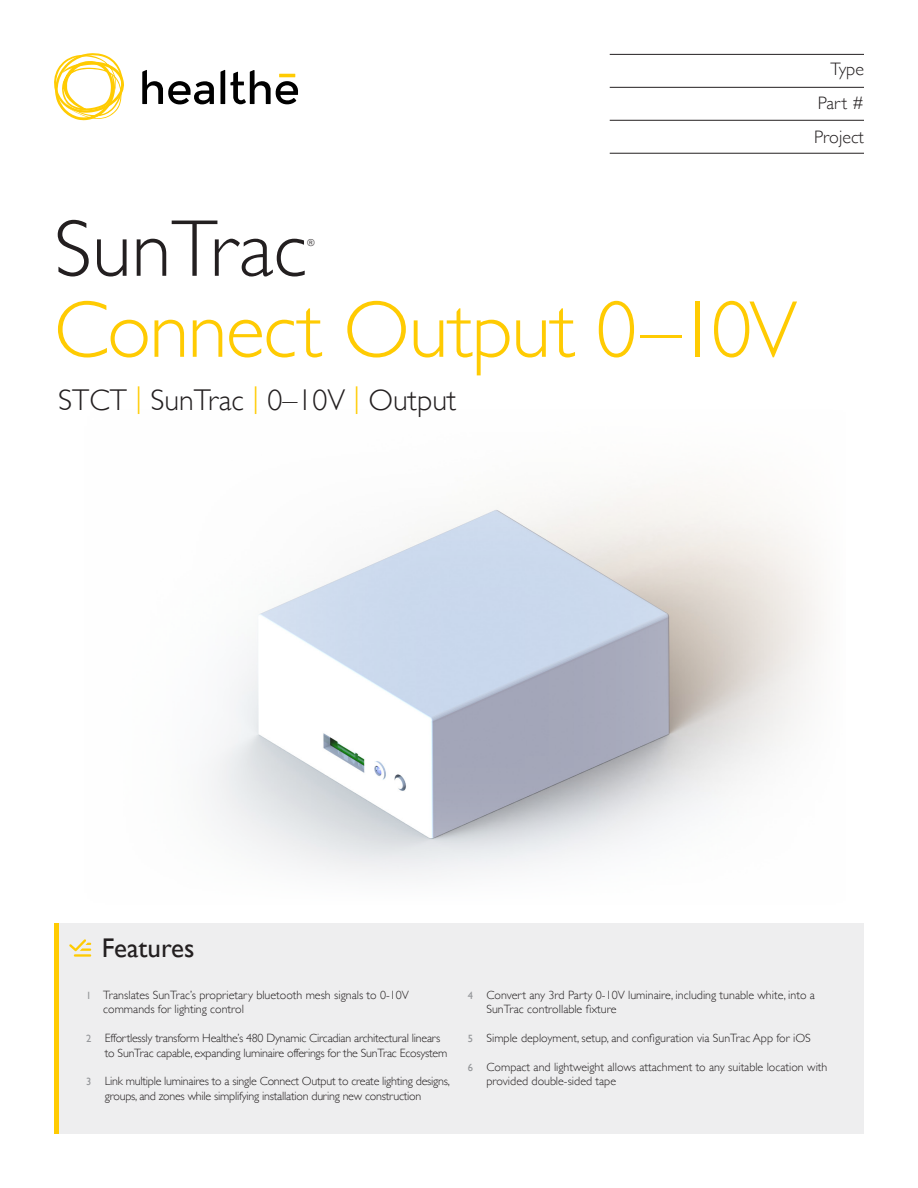
<style>
.page{position:relative;width:918px;height:1188px;background:#fff}
.page>*{position:absolute;margin:0;border:0;box-sizing:border-box;transform-origin:0 0}
.t1{font:300 81px "Gill Sans";letter-spacing:-.02em;color:#ffcb02}
.t2{font:300 81px "Gill Sans";color:#231f20}
.t3{font:300 30px "Gill Sans";color:#231f20}
.t4{font:27px "Gill Sans";color:#231f20}
.t5{font:300 18px "Gill Sans";color:#231f20}
.t6{font:300 12px/14.4px "Gill Sans";color:#231f20}
.t7{font:300 12px/14.4px "Gill Sans";letter-spacing:-.02em;color:#231f20}
.t8{font:300 9.6px "Gill Sans";color:#231f20}
.s1{color:#ffcb02}
.s2{font-weight:400;font-size:10.5px;color:#939598}
</style>
<div class="page">
<img style="left:208px;top:486px;width:613px;height:391px">
<div style="left:54px;top:924px;width:810px;height:210px;background:#eeeeef"></div>
<hr style="left:54px;top:924px;width:4px;height:210px;background:#ffcb02">
<hr style="left:74px;top:954px;width:17px;height:3px;background:#ffcb02">
<svg style="left:69px;top:939px;width:22px;height:12px"></svg>
<svg style="left:142px;top:70px;width:72px;height:35px"></svg>
<svg style="left:221px;top:70px;width:77px;height:34px"></svg>
<hr style="left:279px;top:74px;width:16px;height:3px;background:#ffcb02">
<svg style="left:54px;top:53px;width:70px;height:67px"></svg>
<hr style="left:610px;top:87px;width:254px;height:1px;background:#231f20">
<hr style="left:610px;top:54px;width:254px;height:1px;background:#231f20">
<hr style="left:610px;top:120px;width:254px;height:1px;background:#231f20">
<hr style="left:610px;top:153px;width:254px;height:1px;background:#231f20">
<p class="t5" style="left:831px;top:55px;width:35px">Type</p>
<p class="t5" style="left:818px;top:89px;width:48px">Part #</p>
<p class="t5" style="left:814px;top:123px;width:51px">Project</p>
<p class="t2" style="left:54px;top:185px;width:255px">SunTrac</p>
<p class="t8" style="left:307px;top:236px;width:9px">®</p>
<p class="t1" style="left:54px;top:266px;width:745px">Connect Output 0–10V</p>
<p class="t3" style="left:58px;top:377px;width:399px">STCT <span class="s1">|</span> SunTrac <span class="s1">|</span> 0–10V <span class="s1">|</span> Output</p>
<p class="t4" style="left:102px;top:932px;width:94px">Features</p>
<p class="t6" style="left:103px;top:987px;width:307px;text-indent:-17px"><span class="s2">1</span> Translates SunTrac’s proprietary bluetooth mesh signals to 0-10V commands for lighting control</p>
<p class="t7" style="left:105px;top:1031px;width:344px;text-indent:-19px"><span class="s2">2</span> Effortlessly transform Healthe’s 480 Dynamic Circadian architectural linears to SunTrac capable, expanding luminaire offerings for the SunTrac Ecosystem</p>
<p class="t7" style="left:105px;top:1074px;width:347px;text-indent:-19px"><span class="s2">3</span> Link multiple luminaires to a single Connect Output to create lighting designs, groups, and zones while simplifying installation during new construction</p>
<p class="t6" style="left:486px;top:987px;width:330px;text-indent:-19px"><span class="s2">4</span> Convert any 3rd Party 0-10V luminaire, including tunable white, into a<br>SunTrac controllable fixture</p>
<p class="t6" style="left:468px;top:1031px;width:345px"><span class="s2">5</span> Simple deployment, setup, and configuration via SunTrac App for iOS</p>
<p class="t6" style="left:486px;top:1059px;width:342px;text-indent:-19px"><span class="s2">6</span> Compact and lightweight allows attachment to any suitable location with provided double-sided tape</p>
</div>
